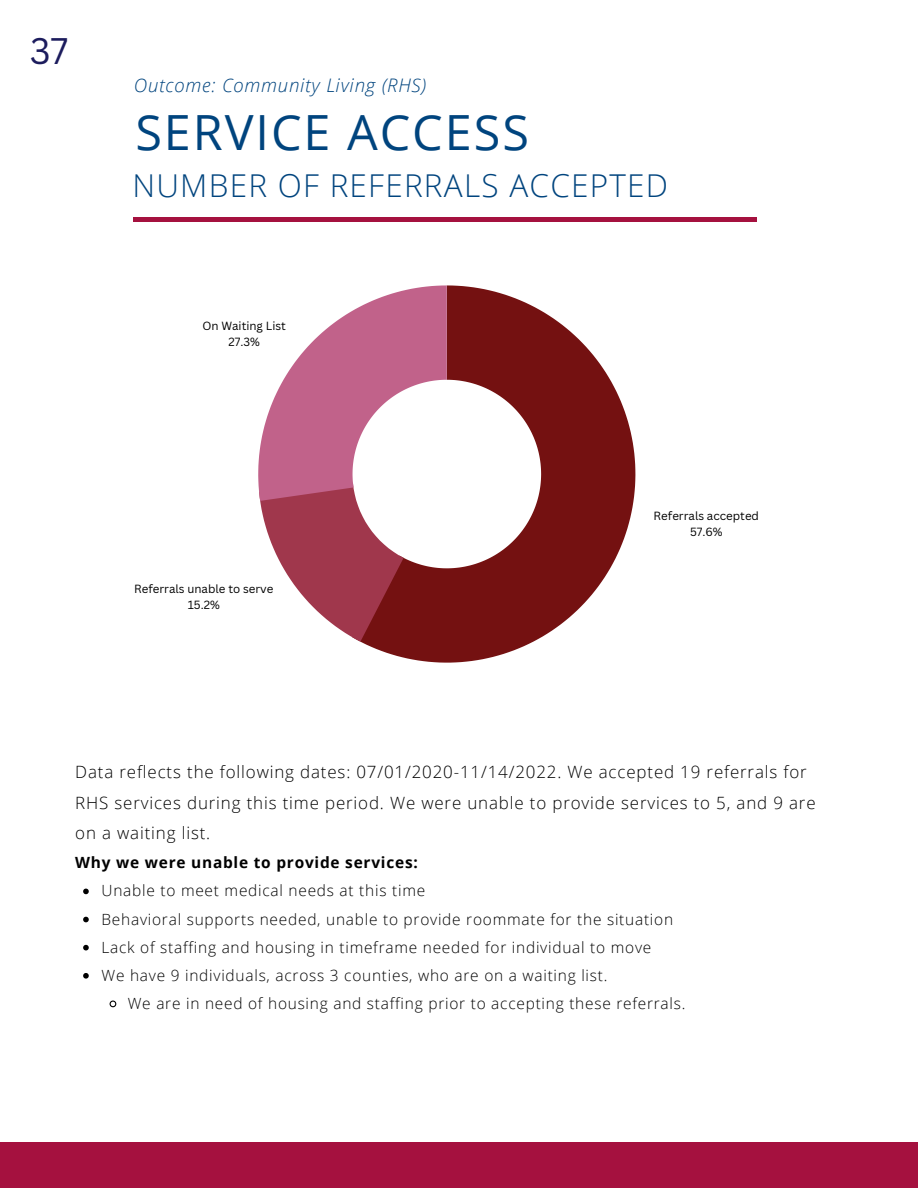
<style>
.page{position:relative;width:918px;height:1188px;background:#fff}
.page>*{position:absolute;margin:0;border:0;box-sizing:border-box;transform-origin:0 0}
.t1{font:48.6px "Open Sans";letter-spacing:.04em;color:#00447e}
.t2{font:36px "Canva Sans";color:#1c1c5d}
.t3{font:300 31.5px "Open Sans";letter-spacing:.04em;color:#00447e}
.t4{font:italic 300 18.75px "Open Sans";letter-spacing:.04em;color:#00447e}
.t5{font:300 16.95px/30.3px "Open Sans";letter-spacing:.05em;color:#000}
.t6{font:300 15.45px/28.2px "Open Sans";letter-spacing:.05em;color:#000}
.t7{font:700 15.45px "Open Sans";letter-spacing:.05em;color:#000}
.t8{font:11.55px/16px "Canva Sans";color:#000;text-align:center}
</style>
<div class="page">
<svg style="left:83px;top:889px;width:6px;height:5px"></svg>
<svg style="left:83px;top:917px;width:6px;height:5px"></svg>
<svg style="left:83px;top:945px;width:6px;height:5px"></svg>
<svg style="left:83px;top:973px;width:6px;height:6px"></svg>
<svg style="left:109px;top:1000px;width:8px;height:8px"></svg>
<div style="left:0;top:1142px;width:918px;height:46px;background:#a5113f"></div>
<div style="left:133px;top:217px;width:623px;height:5px;background:#a5113f"></div>
<svg style="left:361px;top:285px;width:274px;height:378px;fill:#741111"></svg>
<svg style="left:258px;top:285px;width:190px;height:357px"></svg>
<h2 class="t2" style="left:30px;top:26px;width:40px">37</h2>
<p class="t4" style="left:134px;top:72px;width:294px">Outcome: Community Living (RHS)</p>
<h1 class="t1" style="left:135px;top:99px;width:395px">SERVICE ACCESS</h1>
<h3 class="t3" style="left:132px;top:163px;width:537px">NUMBER OF REFERRALS ACCEPTED</h3>
<p class="t8" style="left:202px;top:318px;width:85px">On Waiting List<br>27.3%</p>
<p class="t8" style="left:134px;top:581px;width:141px">Referrals unable to serve<br>15.2%</p>
<p class="t8" style="left:654px;top:507px;width:107px">Referrals accepted<br>57.6%</p>
<p class="t5" style="left:75px;top:757px;width:742px">Data reflects the following dates: 07/01/2020-11/14/2022. We accepted 19 referrals for<br>RHS services during this time period. We were unable to provide services to 5, and 9 are on a waiting list.</p>
<p class="t7" style="left:75px;top:852px;width:344px">Why we were unable to provide services:</p>
<p class="t6" style="left:102px;top:876px;width:573px">Unable to meet medical needs at this time<br>Behavioral supports needed, unable to provide roommate for the situation Lack of staffing and housing in timeframe needed for individual to move We have 9 individuals, across 3 counties, who are on a waiting list.</p>
<p class="t6" style="left:128px;top:989px;width:559px">We are in need of housing and staffing prior to accepting these referrals.</p>
</div>
